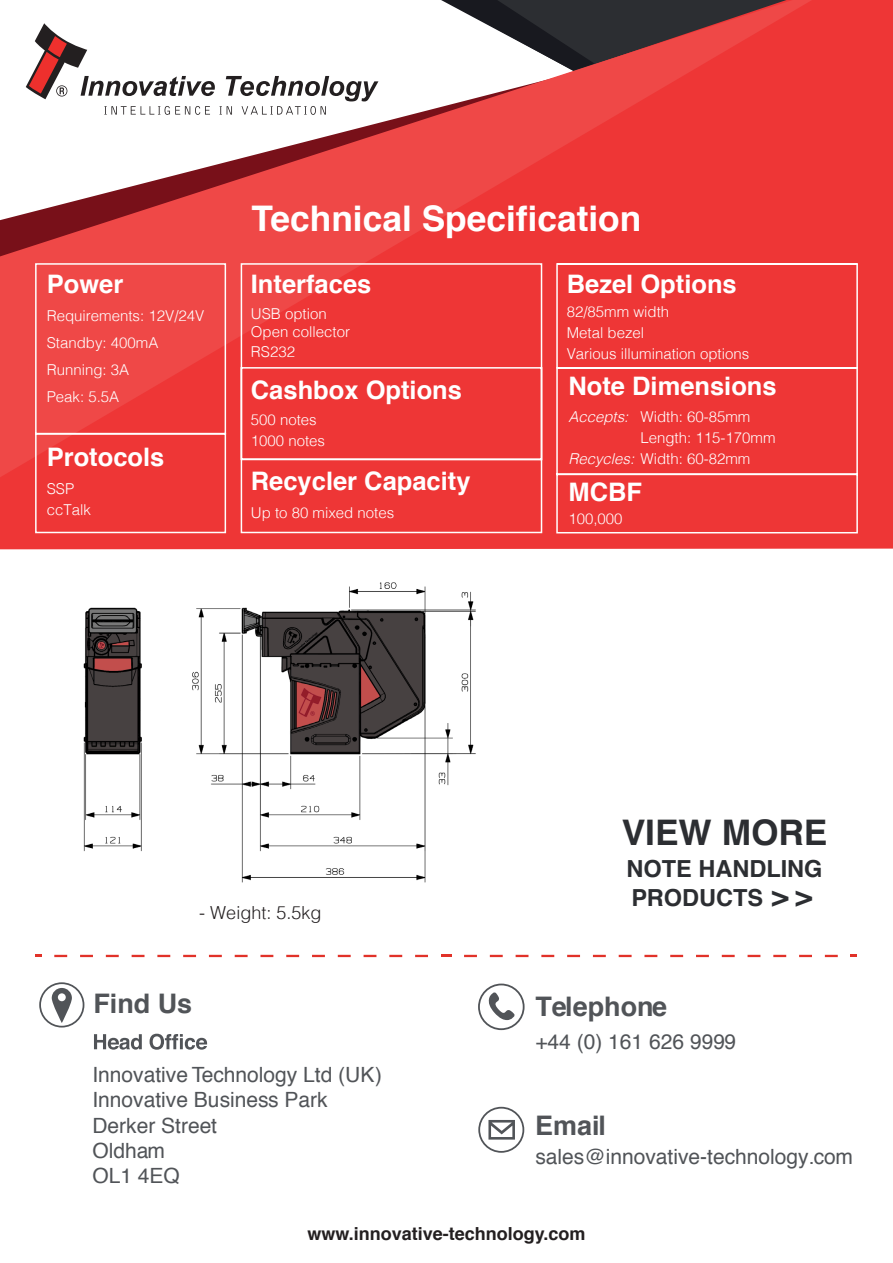
<style>
.page{position:relative;width:893px;height:1263px;background:#fff}
.page>*{position:absolute;margin:0;border:0;box-sizing:border-box;transform-origin:0 0}
.t1{font:700 35.25px "Helvetica";color:#fff}
.t2{font:700 35.25px "Helvetica";color:#2c2e32}
.t3{font:700 27px "Helvetica";color:#515458}
.t4{font:700 25.5px "Helvetica";color:#fff}
.t5{font:700 23.55px/29.4px "Helvetica";color:#2c2e32}
.t6{font:21px/25.2px "Helvetica";color:#515458}
.t7{font:700 18px "Helvetica";color:#231f20}
.t8{font:300 18px "Helvetica";color:#231f20}
.t9{font:300 15px/21px "Helvetica";color:#fff}
.s1{font-style:italic}
.s2{font-size:28.5px}
</style>
<div class="page">
<svg style="left:94px;top:1034px;width:113px;height:16px"></svg>
<svg style="left:39px;top:982px;width:45px;height:45px"></svg>
<svg style="left:478px;top:1107px;width:46px;height:46px"></svg>
<svg style="left:478px;top:983px;width:47px;height:47px"></svg>
<div style="left:0;top:0;width:893px;height:549px;background:#ee3636"></div>
<svg style="left:0;top:0;width:812px;height:477px"></svg>
<img style="left:515px;top:954px;width:14px;height:3px">
<svg style="left:26px;top:23px;width:352px;height:92px"></svg>
<svg style="left:34px;top:262px;width:509px;height:272px;background:#ee4040"></svg>
<div style="left:555px;top:262px;width:304px;height:104px;background:#ee3636"></div>
<div style="left:555px;top:366px;width:304px;height:168px;background:#ee3636"></div>
<svg style="left:54px;top:955px;width:13px;height:2px"></svg>
<svg style="left:80px;top:955px;width:13px;height:2px"></svg>
<svg style="left:106px;top:955px;width:13px;height:2px"></svg>
<svg style="left:132px;top:955px;width:12px;height:2px"></svg>
<svg style="left:157px;top:955px;width:13px;height:2px"></svg>
<svg style="left:183px;top:955px;width:13px;height:2px"></svg>
<svg style="left:209px;top:955px;width:13px;height:2px"></svg>
<svg style="left:235px;top:955px;width:13px;height:2px"></svg>
<svg style="left:260px;top:955px;width:13px;height:2px"></svg>
<svg style="left:286px;top:955px;width:13px;height:2px"></svg>
<svg style="left:312px;top:955px;width:13px;height:2px"></svg>
<svg style="left:338px;top:955px;width:13px;height:2px"></svg>
<svg style="left:364px;top:955px;width:12px;height:2px"></svg>
<svg style="left:389px;top:955px;width:13px;height:2px"></svg>
<svg style="left:415px;top:955px;width:13px;height:2px"></svg>
<svg style="left:35px;top:955px;width:6px;height:2px"></svg>
<svg style="left:851px;top:955px;width:6px;height:2px"></svg>
<svg style="left:464px;top:955px;width:13px;height:2px"></svg>
<svg style="left:490px;top:955px;width:13px;height:2px"></svg>
<svg style="left:516px;top:955px;width:12px;height:2px"></svg>
<svg style="left:541px;top:955px;width:13px;height:2px"></svg>
<svg style="left:567px;top:955px;width:13px;height:2px"></svg>
<svg style="left:593px;top:955px;width:13px;height:2px"></svg>
<svg style="left:619px;top:955px;width:13px;height:2px"></svg>
<svg style="left:644px;top:955px;width:13px;height:2px"></svg>
<svg style="left:670px;top:955px;width:13px;height:2px"></svg>
<svg style="left:696px;top:955px;width:13px;height:2px"></svg>
<svg style="left:722px;top:955px;width:13px;height:2px"></svg>
<svg style="left:748px;top:955px;width:12px;height:2px"></svg>
<svg style="left:773px;top:955px;width:13px;height:2px"></svg>
<svg style="left:799px;top:955px;width:13px;height:2px"></svg>
<svg style="left:825px;top:955px;width:13px;height:2px"></svg>
<svg style="left:441px;top:955px;width:10px;height:2px"></svg>
<img style="left:83px;top:582px;width:393px;height:301px">
<h1 class="t1" style="left:252px;top:190px;width:391px">Technical Specification</h1>
<h3 class="t4" style="left:47px;top:263px;width:78px">Power</h3>
<h3 class="t4" style="left:251px;top:263px;width:122px">Interfaces</h3>
<p class="t9" style="left:47px;top:301px;width:159px;line-height:27px">Requirements: 12V/24V<br>Standby: 400mA<br>Running: 3A<br>Peak: 5.5A</p>
<p class="t9" style="left:251px;top:304px;width:101px;line-height:18px">USB option<br>Open collector</p>
<p class="t9" style="left:251px;top:340px;width:46px">RS232</p>
<h3 class="t4" style="left:251px;top:370px;width:213px">Cashbox Options</h3>
<h3 class="t4" style="left:47px;top:436px;width:119px">Protocols</h3>
<p class="t9" style="left:47px;top:477px;width:46px">SSP ccTalk</p>
<p class="t9" style="left:251px;top:408px;width:76px">500 notes<br>1000 notes</p>
<h3 class="t4" style="left:251px;top:460px;width:221px">Recycler Capacity</h3>
<p class="t9" style="left:251px;top:501px;width:145px">Up to 80 mixed notes</p>
<h3 class="t4" style="left:567px;top:263px;width:172px">Bezel Options</h3>
<p class="t9" style="left:567px;top:300px;width:184px">82/85mm width<br>Metal bezel<br>Various illumination options</p>
<h3 class="t4" style="left:568px;top:366px;width:210px">Note Dimensions</h3>
<p class="t9" style="left:568px;top:405px;width:184px"><span class="s1">Accepts:</span> Width: 60-85mm</p>
<p class="t9" style="left:640px;top:426px;width:137px">Length: 115-170mm</p>
<p class="t9" style="left:568px;top:447px;width:184px"><span class="s1">Recycles:</span> Width: 60-82mm</p>
<h3 class="t4" style="left:568px;top:472px;width:75px">MCBF</h3>
<p class="t9" style="left:568px;top:508px;width:56px">100,000</p>
<p class="t8" style="left:199px;top:897px;width:124px">- Weight: 5.5kg</p>
<h2 class="t3" style="left:93px;top:981px;width:100px">Find Us</h2>
<h3 class="t6" style="left:92px;top:1063px;width:291px">Innovative Technology Ltd (UK)<br>Innovative Business Park<br>Derker Street<br>Oldham<br>OL1 4EQ</h3>
<h1 class="t2" style="left:622px;top:804px;width:207px">VIEW MORE</h1>
<h3 class="t5" style="left:627px;top:854px;width:197px">NOTE HANDLING<br>PRODUCTS <span class="s2">&gt; &gt;</span></h3>
<h2 class="t3" style="left:535px;top:984px;width:133px">Telephone</h2>
<h3 class="t6" style="left:535px;top:1030px;width:202px">+44 (0) 161 626 9999</h3>
<h2 class="t3" style="left:535px;top:1103px;width:72px">Email</h2>
<h3 class="t6" style="left:535px;top:1145px;width:319px">sales@innovative-technology.com</h3>
<p class="t7" style="left:307px;top:1219px;width:280px">www.innovative-technology.com</p>
</div>
